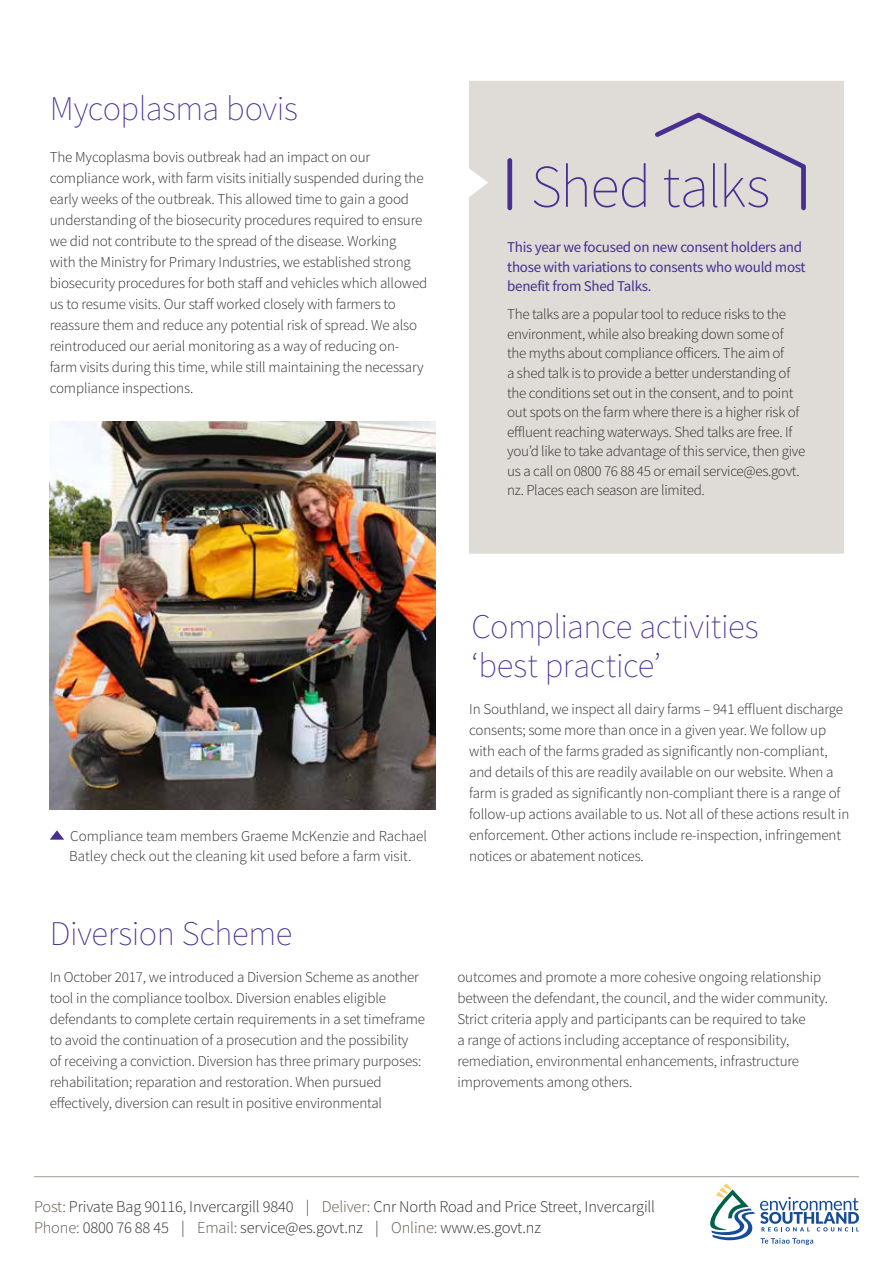
<style>
.page{position:relative;width:893px;height:1263px;background:#fff}
.page>*{position:absolute;margin:0;border:0;box-sizing:border-box;transform-origin:0 0}
.t1{font:200 60.45px "Source Sans Pro";letter-spacing:-.025em;color:#472f92}
.t2{font:200 34.5px/39px "Source Sans Pro";letter-spacing:-.01em;color:#472f92}
.t3{font:300 16.35px/20.7px "Source Sans Pro";letter-spacing:-.01em;color:#2e2e2f}
.t4{font:300 15px/21px "Source Sans Pro";letter-spacing:-.01em;color:#2e2e2f}
.t5{font:15px/19.5px "Source Sans Pro";letter-spacing:-.02em;color:#472f92}
.s1{color:#61564c}
</style>
<div class="page">
<hr style="left:34px;top:1176px;width:825px;height:1px;background:#a49d95">
<svg style="left:710px;top:1183px;width:149px;height:62px"></svg>
<div style="left:469px;top:81px;width:375px;height:473px;background:#dfdbd7"></div>
<svg style="left:651px;top:110px;width:157px;height:103px;background:#d5d0d2"></svg>
<div style="left:507px;top:160px;width:5px;height:48px;background:#472f92"></div>
<img style="left:50px;top:421px;width:386px;height:388px">
<svg style="left:50px;top:830px;width:14px;height:10px"></svg>
<h2 class="t2" style="left:50px;top:90px;width:250px">Mycoplasma bovis</h2>
<p class="t4" style="left:50px;top:146px;width:379px">The Mycoplasma bovis outbreak had an impact on our compliance work, with farm visits initially suspended during the early weeks of the outbreak. This allowed time to gain a good understanding of the biosecurity procedures required to ensure we did not contribute to the spread of the disease. Working<br>with the Ministry for Primary Industries, we established strong biosecurity procedures for both staff and vehicles which allowed us to resume visits. Our staff worked closely with farmers to reassure them and reduce any potential risk of spread. We also reintroduced our aerial monitoring as a way of reducing on&shy;farm visits during this time, while still maintaining the necessary compliance inspections.</p>
<h1 class="t1" style="left:531px;top:150px;width:241px">Shed talks</h1>
<p class="t5" style="left:507px;top:238px;width:300px">This year we focused on new consent holders and those with variations to consents who would most benefit from Shed Talks.</p>
<p class="t4" style="left:507px;top:305px;width:300px;line-height:19.5px">The talks are a popular tool to reduce risks to the environment, while also breaking down some of the myths about compliance officers. The aim of<br>a shed talk is to provide a better understanding of the conditions set out in the consent, and to point out spots on the farm where there is a higher risk of effluent reaching waterways. Shed talks are free. If you’d like to take advantage of this service, then give us a call on 0800 76 88 45 or email service@es.govt. nz. Places each season are limited.</p>
<p class="t4" style="left:69px;top:826px;width:359px;line-height:19.5px">Compliance team members Graeme McKenzie and Rachael<br>Batley check out the cleaning kit used before a farm visit.</p>
<h2 class="t2" style="left:50px;top:914px;width:244px">Diversion Scheme</h2>
<h2 class="t2" style="left:471px;top:608px;width:289px">Compliance activities ‘best practice’</h2>
<p class="t4" style="left:469px;top:698px;width:382px">In Southland, we inspect all dairy farms – 941 effluent discharge consents; some more than once in a given year. We follow up with each of the farms graded as significantly non-compliant, and details of this are readily available on our website. When a farm is graded as significantly non-compliant there is a range of follow-up actions available to us. Not all of these actions result in enforcement. Other actions include re-inspection, infringement notices or abatement notices.</p>
<p class="t4" style="left:50px;top:966px;width:377px">In October 2017, we introduced a Diversion Scheme as another tool in the compliance toolbox. Diversion enables eligible defendants to complete certain requirements in a set timeframe to avoid the continuation of a prosecution and the possibility<br>of receiving a conviction. Diversion has three primary purposes: rehabilitation; reparation and restoration. When pursued effectively, diversion can result in positive environmental</p>
<p class="t4" style="left:457px;top:966px;width:372px">outcomes and promote a more cohesive ongoing relationship between the defendant, the council, and the wider community.<br>Strict criteria apply and participants can be required to take<br>a range of actions including acceptance of responsibility, remediation, environmental enhancements, infrastructure improvements among others.</p>
<p class="t3" style="left:34px;top:1197px;width:623px"><span class="s1">Post:</span> Private Bag 90116, Invercargill 9840 | <span class="s1">Deliver:</span> Cnr North Road and Price Street, Invercargill<br><span class="s1">Phone:</span> 0800 76 88 45 | <span class="s1">Email:</span> service@es.govt.nz | <span class="s1">Online:</span> www.es.govt.nz</p>
</div>
